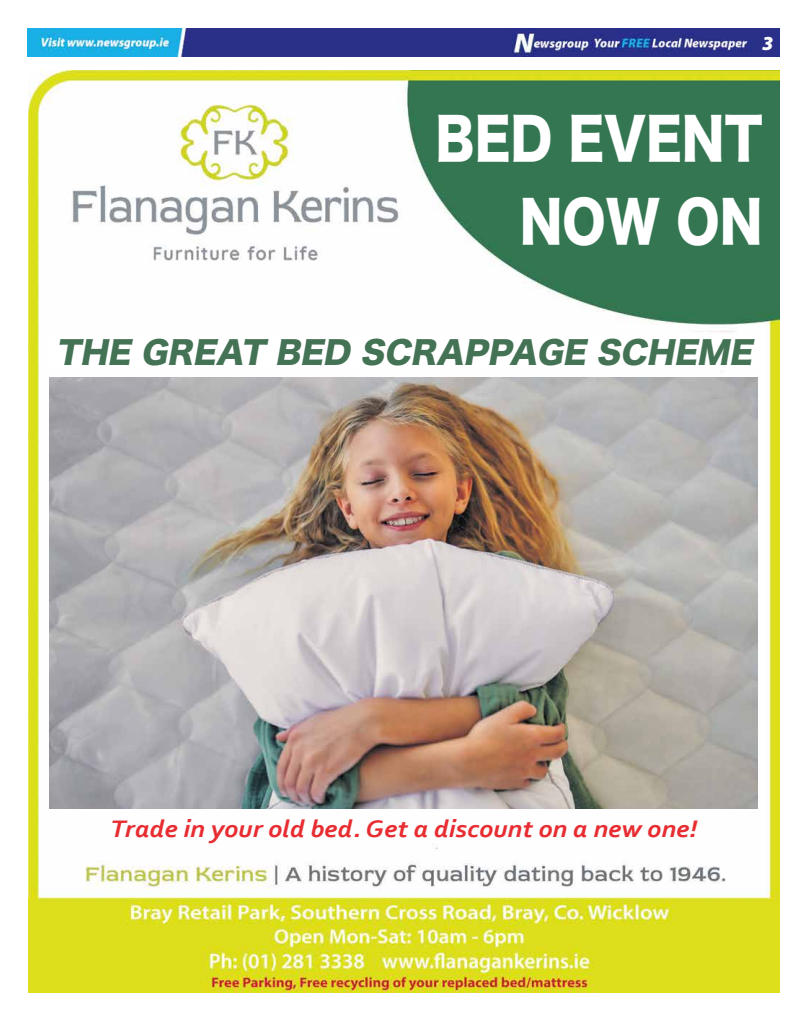
<style>
.page{position:relative;width:808px;height:1021px;background:#fff}
.page>*{position:absolute;margin:0;border:0;box-sizing:border-box;transform-origin:0 0}
.t1{font:56.3px/83px "Hira Kaku Std W8";color:#fff;text-align:right;scale:.87 1}
.t2{font:italic 31px "Hira Kaku Std W8";color:#437254}
.t3{font:italic 700 25px "Corbel";color:#e82d32;scale:1.1 1}
.t4{font:20px "Impact";color:#fff}
.s1{font-family:"Myriad Pro";font-weight:900;font-style:italic}
</style>
<div class="page">
<img style="left:28px;top:28px;width:751px;height:29px">
<img style="left:28px;top:71px;width:751px;height:921px">
<div style="left:50px;top:335px;width:708px;height:34px;background:#fff"></div>
<img style="left:50px;top:377px;width:708px;height:431px">
<p class="t4" style="left:752px;top:27px;width:23px">0<span class="s1">3</span></p>
<h1 class="t1" style="left:436px;top:99px;width:377px">BED EVENT<br>NOW ON</h1>
<p class="t2" style="left:56px;top:335px;width:707px">THE GREAT BED SCRAPPAGE SCHEME</p>
<p class="t3" style="left:110px;top:813px;width:535px">Trade in your old bed. Get a discount on a new one!</p>
</div>
